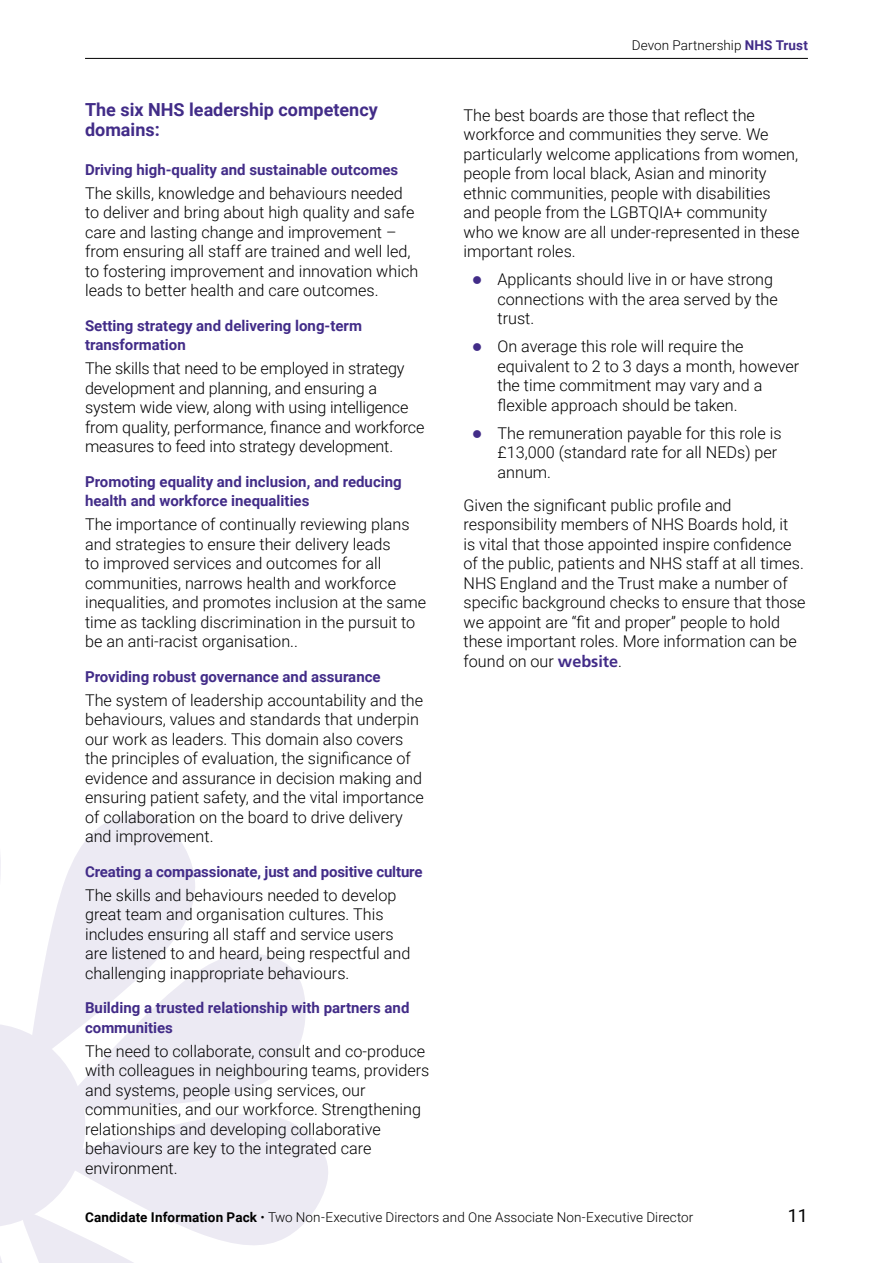
<style>
.page{position:relative;width:893px;height:1263px;background:#fff}
.page>*{position:absolute;margin:0;border:0;box-sizing:border-box;transform-origin:0 0}
.t1{font:700 18px/19.5px "Roboto";color:#422c88}
.t2{font:18px "Roboto";color:#000}
.t3{font:300 16.2px/19.5px "Roboto";color:#000}
.t4{font:700 15px/19.5px "Roboto";color:#422c88}
.t5{font:300 13.5px "Roboto";letter-spacing:.005em;color:#000}
.s1{font-weight:700;color:#422c88}
.s2{color:#422c88}
.s3{font-family:"Frutiger LT Std";font-weight:700;color:#422c88}
.s4{font-weight:700}
</style>
<div class="page">
<hr style="left:85px;top:58px;width:723px;height:1px;background:#000">
<svg style="left:0;top:813px;width:328px;height:450px"></svg>
<p class="t1" style="left:85px;top:99px;width:294px">The six NHS leadership competency domains:</p>
<p class="t4" style="left:85px;top:159px;width:315px">Driving high-quality and sustainable outcomes</p>
<p class="t3" style="left:85px;top:182px;width:335px">The skills, knowledge and behaviours needed to deliver and bring about high quality and safe care and lasting change and improvement – from ensuring all staff are trained and well led, to fostering improvement and innovation which leads to better health and care outcomes.</p>
<p class="t4" style="left:85px;top:315px;width:278px">Setting strategy and delivering long-term transformation</p>
<p class="t3" style="left:85px;top:358px;width:341px">The skills that need to be employed in strategy development and planning, and ensuring a system wide view, along with using intelligence from quality, performance, finance and workforce measures to feed into strategy development.</p>
<p class="t4" style="left:85px;top:471px;width:318px">Promoting equality and inclusion, and reducing health and workforce inequalities</p>
<p class="t3" style="left:85px;top:514px;width:343px">The importance of continually reviewing plans and strategies to ensure their delivery leads<br>to improved services and outcomes for all communities, narrows health and workforce inequalities, and promotes inclusion at the same time as tackling discrimination in the pursuit to be an anti-racist organisation..</p>
<p class="t4" style="left:85px;top:666px;width:297px">Providing robust governance and assurance</p>
<p class="t3" style="left:85px;top:689px;width:340px">The system of leadership accountability and the behaviours, values and standards that underpin our work as leaders. This domain also covers the principles of evaluation, the significance of evidence and assurance in decision making and ensuring patient safety, and the vital importance of collaboration on the board to drive delivery and improvement.</p>
<p class="t4" style="left:85px;top:861px;width:339px">Creating a compassionate, just and positive culture</p>
<p class="t3" style="left:85px;top:884px;width:327px">The skills and behaviours needed to develop great team and organisation cultures. This includes ensuring all staff and service users are listened to and heard, being respectful and challenging inappropriate behaviours.</p>
<p class="t4" style="left:85px;top:997px;width:326px">Building a trusted relationship with partners and communities</p>
<p class="t3" style="left:85px;top:1040px;width:346px">The need to collaborate, consult and co-produce with colleagues in neighbouring teams, providers and systems, people using services, our communities, and our workforce. Strengthening relationships and developing collaborative behaviours are key to the integrated care environment.</p>
<p class="t5" style="left:632px;top:35px;width:178px">Devon Partnership <span class="s1">NHS Trust</span></p>
<p class="t3" style="left:463px;top:104px;width:337px">The best boards are those that reflect the workforce and communities they serve. We particularly welcome applications from women, people from local black, Asian and minority ethnic communities, people with disabilities and people from the LGBTQIA+ community who we know are all under-represented in these important roles.</p>
<p class="t3" style="left:497px;top:269px;width:282px;text-indent:-26px"><span class="s2">●</span> Applicants should live in or have strong connections with the area served by the trust.</p>
<p class="t3" style="left:497px;top:336px;width:303px;text-indent:-26px"><span class="s2">●</span> On average this role will require the equivalent to 2 to 3 days a month, however the time commitment may vary and a flexible approach should be taken.</p>
<p class="t3" style="left:497px;top:422px;width:286px;text-indent:-26px"><span class="s2">●</span> The remuneration payable for this role is £13,000 (standard rate for all NEDs) per annum.</p>
<p class="t3" style="left:463px;top:494px;width:344px">Given the significant public profile and responsibility members of NHS Boards hold, it<br>is vital that those appointed inspire confidence of the public, patients and NHS staff at all times.<br>NHS England and the Trust make a number of specific background checks to ensure that those we appoint are “fit and proper” people to hold these important roles. More information can be found on our <span class="s3">website</span>.</p>
<p class="t5" style="left:85px;top:1207px;width:610px"><span class="s4">Candidate Information Pack</span> • Two Non-Executive Directors and One Associate Non-Executive Director</p>
<p class="t2" style="left:788px;top:1203px;width:22px">11</p>
</div>
